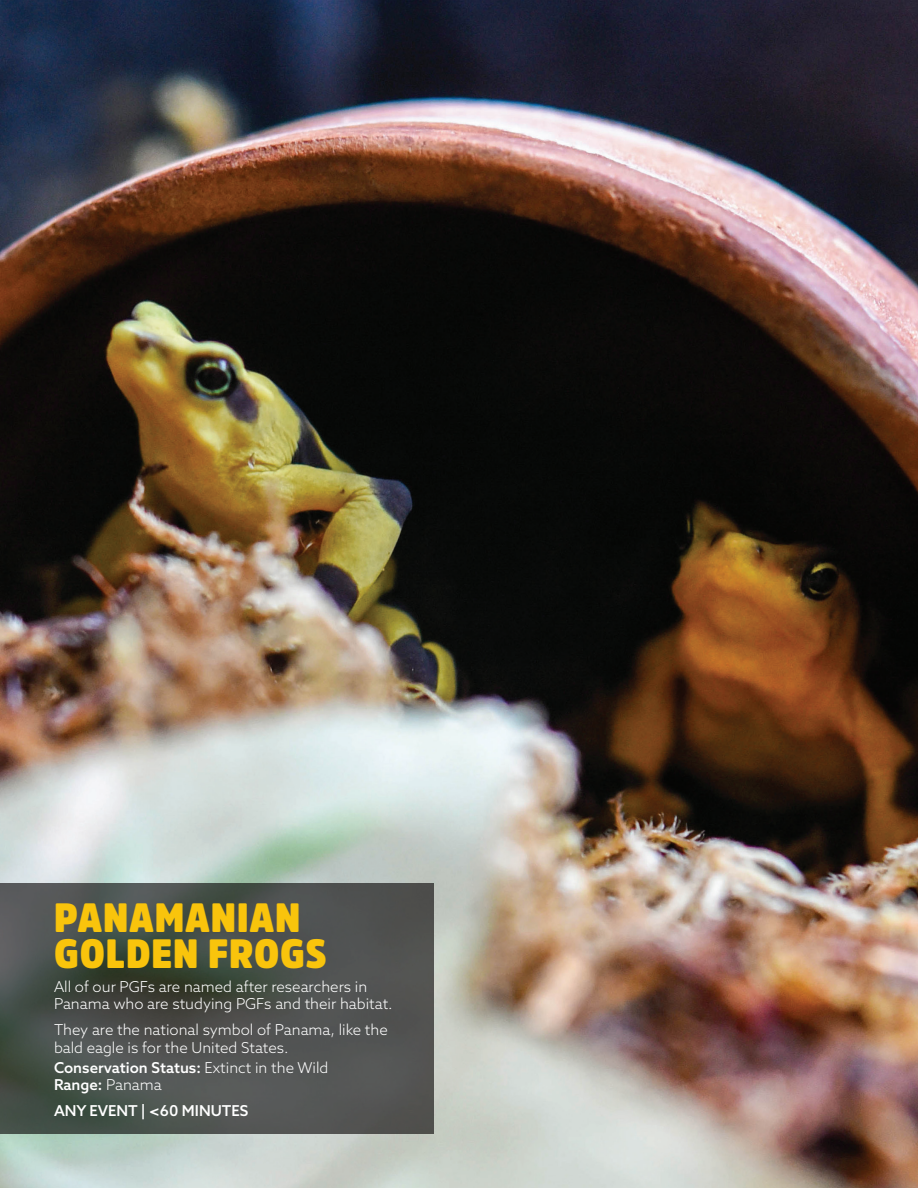
<style>
.page{position:relative;width:918px;height:1188px;background:#fff}
.page>*{position:absolute;margin:0;border:0;box-sizing:border-box;transform-origin:0 0}
.t1{font:900 40.5px/36px "Amsi Pro Narw";letter-spacing:.02em;color:#f9c40c}
.t2{font:300 15px/17.2px "Azo Sans";color:#fff}
.t3{font:500 15px/17.2px "Azo Sans";color:#fff}
.s1{font-weight:300}
</style>
<div class="page">
<img style="left:0;top:0;width:918px;height:1188px">
<svg style="left:0;top:884px;width:433px;height:250px;background:#4b504c"></svg>
<h1 class="t1" style="left:54px;top:899px;width:274px">PANAMANIAN<br>GOLDEN FROGS</h1>
<p class="t2" style="left:54px;top:978px;width:340px">All of our PGFs are named after researchers in<br>Panama who are studying PGFs and their habitat.</p>
<p class="t2" style="left:54px;top:1021px;width:335px">They are the national symbol of Panama, like the bald eagle is for the United States.</p>
<p class="t3" style="left:54px;top:1059px;width:276px">Conservation Status: <span class="s1">Extinct in the Wild<br></span>Range: <span class="s1">Panama</span></p>
<p class="t3" style="left:54px;top:1102px;width:196px">ANY EVENT | &lt;60 MINUTES</p>
</div>
